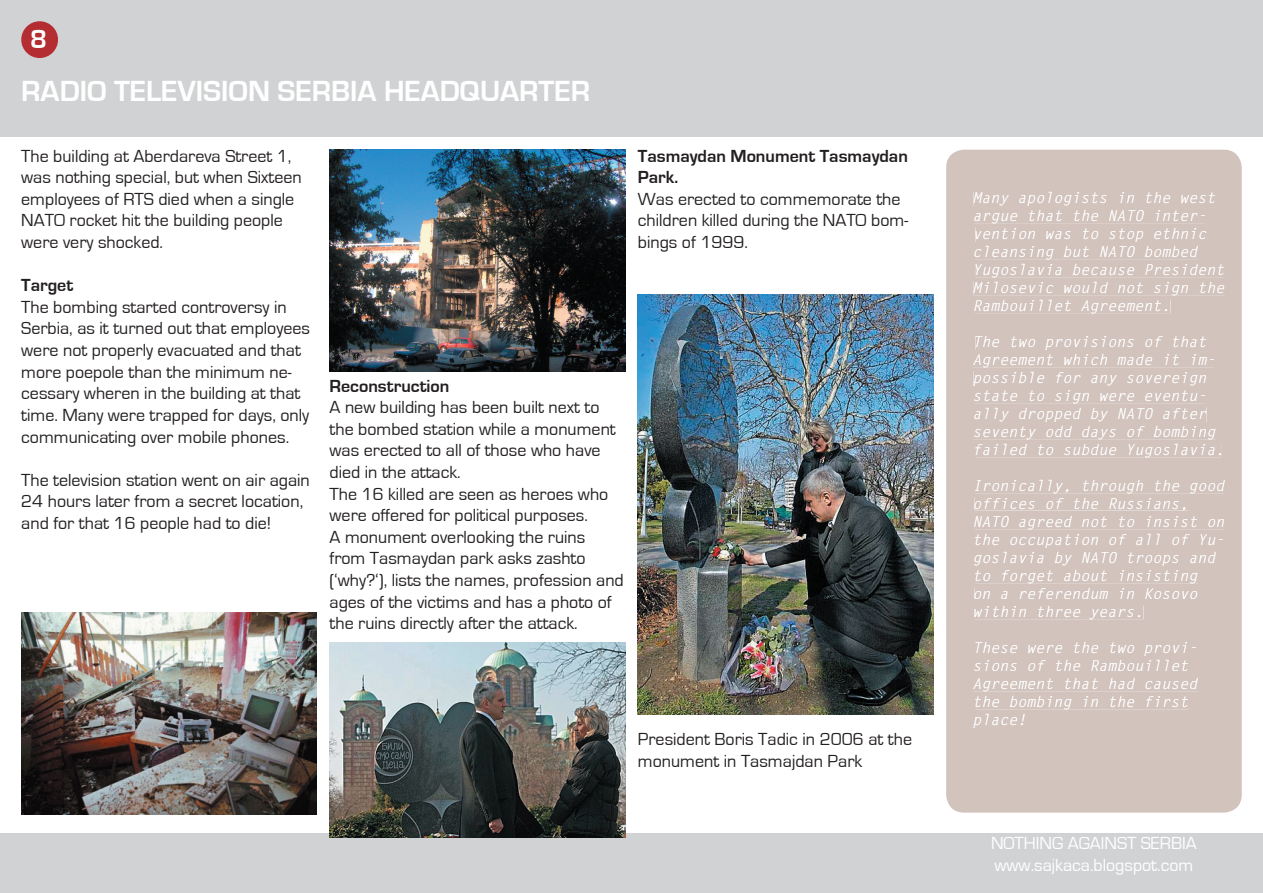
<style>
.page{position:relative;width:1263px;height:893px;background:#fff}
.page>*{position:absolute;margin:0;border:0;box-sizing:border-box;transform-origin:0 0}
.t1{font:700 30px "Eurostile";color:#fff}
.t2{font:700 27px "Eurostile";color:#fff}
.t3{font:18px/21.6px "Eurostile";color:#231f20}
.t4{font:700 18px/21.6px "Eurostile";color:#231f20}
.t5{font:18px/21.6px "Eurostile";color:#fff}
.t6{font:italic 15px/18px "Letter Gothic Std";color:#fff}
</style>
<div class="page">
<div style="left:946px;top:150px;width:296px;height:663px;background:#d2c3bd"></div>
<div style="left:974px;top:191px;width:241px;height:15px;background:#d2c3bd"></div>
<div style="left:974px;top:209px;width:231px;height:14px;background:#d2c3bd"></div>
<div style="left:976px;top:227px;width:230px;height:15px;background:#d2c3bd"></div>
<div style="left:975px;top:245px;width:223px;height:14px;background:#d2c3bd"></div>
<div style="left:976px;top:263px;width:248px;height:14px;background:#d2c3bd"></div>
<div style="left:974px;top:281px;width:250px;height:14px;background:#d2c3bd"></div>
<div style="left:974px;top:299px;width:196px;height:14px;background:#d2c3bd"></div>
<div style="left:975px;top:335px;width:231px;height:15px;background:#d2c3bd"></div>
<div style="left:973px;top:353px;width:241px;height:14px;background:#d2c3bd"></div>
<div style="left:973px;top:371px;width:233px;height:15px;background:#d2c3bd"></div>
<div style="left:974px;top:390px;width:231px;height:13px;background:#d2c3bd"></div>
<div style="left:974px;top:407px;width:232px;height:15px;background:#d2c3bd"></div>
<div style="left:974px;top:425px;width:241px;height:14px;background:#d2c3bd"></div>
<div style="left:975px;top:443px;width:246px;height:14px;background:#d2c3bd"></div>
<div style="left:975px;top:479px;width:250px;height:14px;background:#d2c3bd"></div>
<div style="left:975px;top:497px;width:213px;height:13px;background:#d2c3bd"></div>
<div style="left:974px;top:515px;width:250px;height:14px;background:#d2c3bd"></div>
<div style="left:975px;top:533px;width:248px;height:15px;background:#d2c3bd"></div>
<div style="left:974px;top:551px;width:242px;height:15px;background:#d2c3bd"></div>
<div style="left:975px;top:569px;width:222px;height:14px;background:#d2c3bd"></div>
<div style="left:975px;top:587px;width:222px;height:12px;background:#d2c3bd"></div>
<div style="left:974px;top:605px;width:169px;height:14px;background:#d2c3bd"></div>
<div style="left:975px;top:641px;width:221px;height:15px;background:#d2c3bd"></div>
<div style="left:974px;top:659px;width:214px;height:12px;background:#d2c3bd"></div>
<div style="left:973px;top:677px;width:225px;height:14px;background:#d2c3bd"></div>
<div style="left:975px;top:695px;width:213px;height:14px;background:#d2c3bd"></div>
<div style="left:973px;top:713px;width:52px;height:15px;background:#d2c3bd"></div>
<div style="left:0;top:0;width:1263px;height:136px;background:#d1d2d4"></div>
<div style="left:0;top:833px;width:1263px;height:60px;background:#d1d2d4"></div>
<img style="left:21px;top:612px;width:296px;height:202px">
<img style="left:330px;top:150px;width:295px;height:221px">
<img style="left:638px;top:295px;width:295px;height:419px">
<img style="left:330px;top:642px;width:295px;height:196px">
<div style="left:21px;top:21px;width:37px;height:37px;background:#b32d32;border-radius:50%"></div>
<h2 class="t2" style="left:30px;top:25px;width:18px">8</h2>
<h1 class="t1" style="left:21px;top:75px;width:570px">RADIO TELEVISION SERBIA HEADQUARTER</h1>
<p class="t3" style="left:21px;top:145px;width:282px">The building at Aberdareva Street 1, was nothing special, but when Sixteen employees of RTS died when a single<br>NATO rocket hit the building people were very shocked.</p>
<p class="t4" style="left:21px;top:275px;width:53px">Target</p>
<p class="t3" style="left:21px;top:297px;width:290px">The bombing started controversy in Serbia, as it turned out that employees were not properly evacuated and that more poepole than the minimum ne&shy;cessary wheren in the building at that time. Many were trapped for days, only communicating over mobile phones.</p>
<p class="t3" style="left:21px;top:469px;width:290px">The television station went on air again<br>24 hours later from a secret location, and for that 16 people had to die!</p>
<p class="t4" style="left:638px;top:145px;width:272px">Tasmaydan Monument Tasmaydan<br>Park.</p>
<p class="t3" style="left:638px;top:189px;width:272px">Was erected to commemorate the children killed during the NATO bom&shy;bings of 1999.</p>
<p class="t4" style="left:330px;top:375px;width:121px">Reconstruction</p>
<p class="t3" style="left:330px;top:397px;width:296px">A new building has been built next to the bombed station while a monument was erected to all of those who have died in the attack.<br>The 16 killed are seen as heroes who were offered for political purposes.<br>A monument overlooking the ruins from Tasmaydan park asks zashto (‘why?‘), lists the names, profession and ages of the victims and has a photo of the ruins directly after the attack.</p>
<p class="t3" style="left:638px;top:729px;width:276px">President Boris Tadic in 2006 at the monument in Tasmajdan Park</p>
<p class="t6" style="left:972px;top:189px;width:254px">Many apologists in the west argue that the NATO inter&shy;vention was to stop ethnic cleansing but NATO bombed<br>Yugoslavia because President<br>Milosevic would not sign the<br>Rambouillet Agreement.</p>
<p class="t6" style="left:972px;top:333px;width:254px">The two provisions of that<br>Agreement which made it im&shy;possible for any sovereign state to sign were eventu&shy;ally dropped by NATO after seventy odd days of bombing failed to subdue Yugoslavia.</p>
<p class="t6" style="left:972px;top:477px;width:254px">Ironically, through the good offices of the Russians,<br>NATO agreed not to insist on the occupation of all of Yu&shy;goslavia by NATO troops and to forget about insisting<br>on a referendum in Kosovo within three years.</p>
<p class="t6" style="left:972px;top:639px;width:227px">These were the two provi&shy;sions of the Rambouillet<br>Agreement that had caused the bombing in the first place!</p>
<p class="t5" style="left:991px;top:833px;width:207px">NOTHING AGAINST SERBIA www.sajkaca.blogspot.com</p>
</div>
